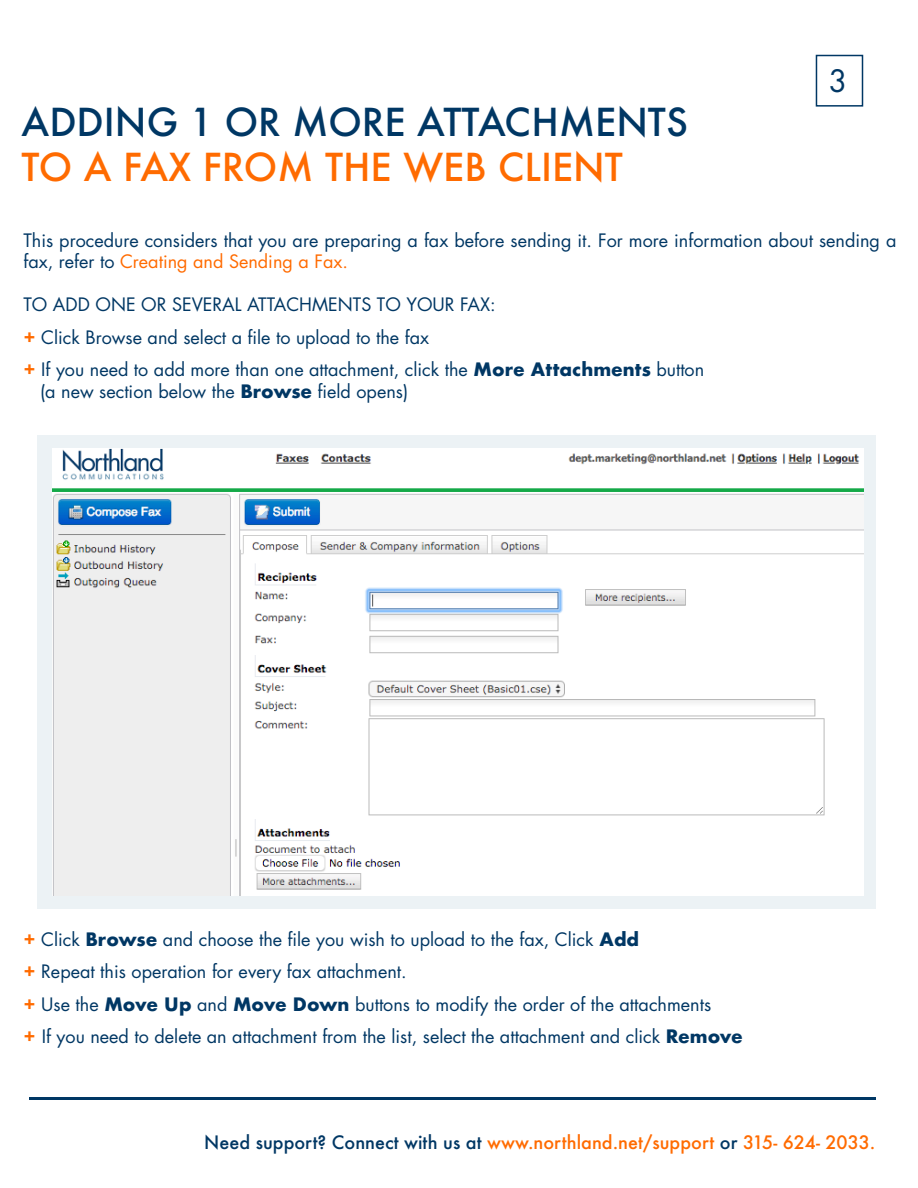
<style>
.page{position:relative;width:918px;height:1188px;background:#fff}
.page>*{position:absolute;margin:0;border:0;box-sizing:border-box;transform-origin:0 0}
.t1{font:500 37.5px "Futura";color:#003764}
.t2{font:500 37.5px "Futura";color:#ff6b00}
.t3{font:30px "Futura";color:#003764}
.t4{font:18px/21.6px "Futura";color:#003764}
.t5{font:500 18px "Futura";color:#ff6b00}
.s1{color:#ff6b00}
.s2{font-weight:700;color:#ff6b00}
.s3{font-weight:700}
.s4{color:#003764}
</style>
<div class="page">
<div style="left:816px;top:55px;width:47px;height:52px;border:2px solid #003764"></div>
<hr style="left:29px;top:1097px;width:847px;height:2px;background:#003764">
<div style="left:38px;top:435px;width:838px;height:474px;background:#ecf2f5"></div>
<img style="left:53px;top:448px;width:810px;height:448px">
<p class="t1" style="left:22px;top:96px;width:668px">ADDING 1 OR MORE ATTACHMENTS</p>
<p class="t2" style="left:22px;top:141px;width:603px">TO A FAX FROM THE WEB CLIENT</p>
<p class="t3" style="left:829px;top:60px;width:20px">3</p>
<p class="t4" style="left:23px;top:229px;width:875px">This procedure considers that you are preparing a fax before sending it. For more information about sending a fax, refer to <span class="s1">Creating and Sending a Fax.</span></p>
<p class="t4" style="left:23px;top:294px;width:474px">TO ADD ONE OR SEVERAL ATTACHMENTS TO YOUR FAX:</p>
<p class="t4" style="left:23px;top:326px;width:407px"><span class="s2">+</span> Click Browse and select a file to upload to the fax</p>
<p class="t4" style="left:23px;top:359px;width:682px"><span class="s2">+</span> If you need to add more than one attachment, click the <span class="s3">More Attachments</span> button</p>
<p class="t4" style="left:40px;top:380px;width:370px">(a new section below the <span class="s3">Browse</span> field opens)</p>
<p class="t4" style="left:23px;top:928px;width:617px"><span class="s2">+</span> Click <span class="s3">Browse</span> and choose the file you wish to upload to the fax, Click <span class="s3">Add</span></p>
<p class="t4" style="left:23px;top:960px;width:385px"><span class="s2">+</span> Repeat this operation for every fax attachment.</p>
<p class="t4" style="left:23px;top:993px;width:689px"><span class="s2">+</span> Use the <span class="s3">Move Up</span> and <span class="s3">Move Down</span> buttons to modify the order of the attachments</p>
<p class="t4" style="left:23px;top:1025px;width:721px"><span class="s2">+</span> If you need to delete an attachment from the list, select the attachment and click <span class="s3">Remove</span></p>
<p class="t5" style="left:204px;top:1130px;width:673px"><span class="s4">Need support? Connect with us at</span> www.northland.net/support <span class="s4">or</span> 315- 624- 2033.</p>
</div>
